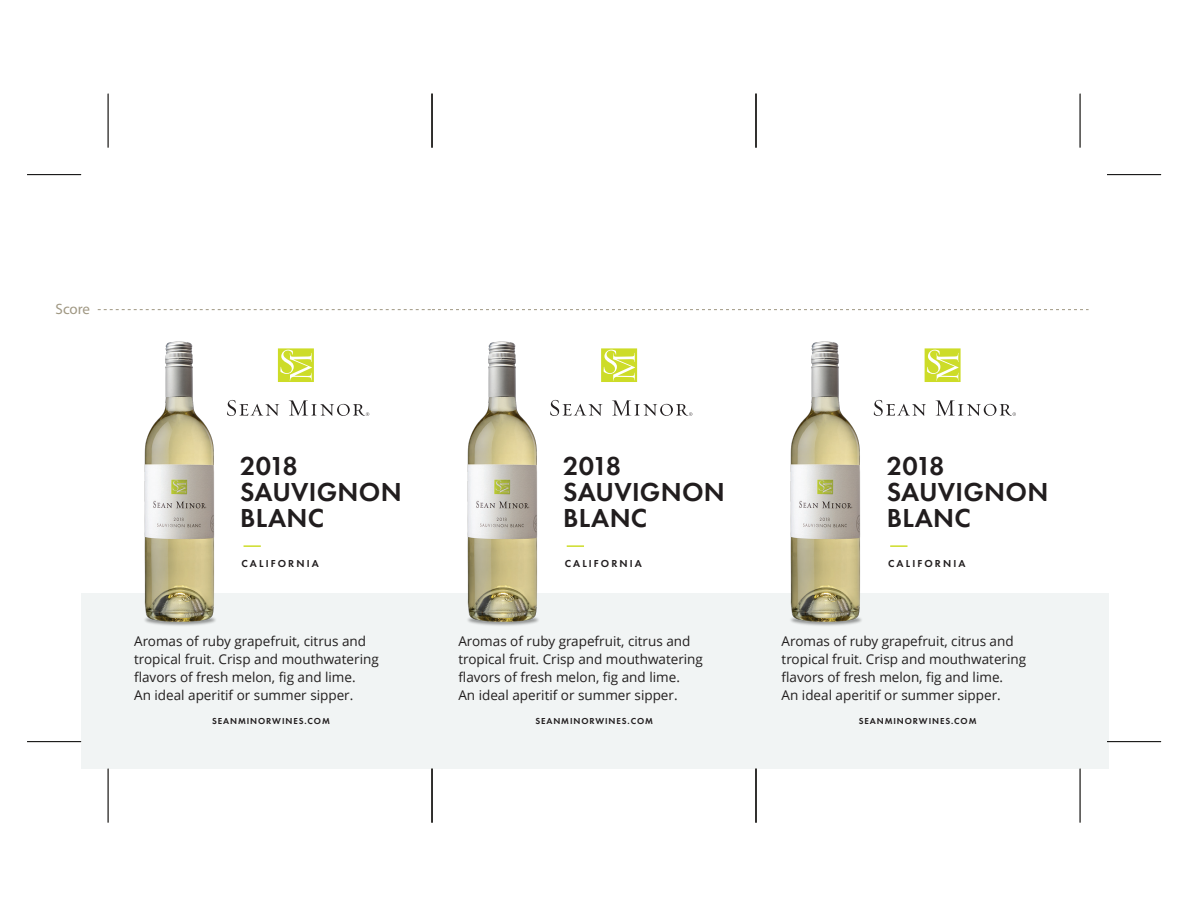
<style>
.page{position:relative;width:1188px;height:918px;background:#fff}
.page>*{position:absolute;margin:0;border:0;box-sizing:border-box;transform-origin:0 0}
.t1{font:600 27px/26.2px "Futura PT";letter-spacing:.01em;color:#211d1e}
.t2{font:15px "Myriad Pro";letter-spacing:-.005em;color:#a09883}
.t3{font:13.5px/18px "Open Sans";color:#211e1e}
.t4{font:600 10.5px "Futura PT";letter-spacing:.2em;color:#211d1e}
.t5{font:600 9px "Futura PT";letter-spacing:.1em;color:#211d1e}
</style>
<div class="page">
<div style="left:81px;top:594px;width:1028px;height:175px;background:#f1f4f4"></div>
<svg style="left:244px;top:545px;width:17px;height:2px"></svg>
<img style="left:112px;top:341px;width:131px;height:285px">
<svg style="left:567px;top:545px;width:17px;height:2px"></svg>
<img style="left:435px;top:341px;width:131px;height:285px">
<svg style="left:890px;top:545px;width:17px;height:2px"></svg>
<img style="left:759px;top:341px;width:131px;height:285px">
<svg style="left:278px;top:348px;width:36px;height:34px"></svg>
<svg style="left:227px;top:400px;width:52px;height:16px"></svg>
<svg style="left:289px;top:400px;width:80px;height:16px"></svg>
<svg style="left:601px;top:348px;width:36px;height:34px"></svg>
<svg style="left:550px;top:400px;width:52px;height:16px"></svg>
<svg style="left:612px;top:400px;width:80px;height:16px"></svg>
<svg style="left:925px;top:348px;width:36px;height:34px"></svg>
<svg style="left:874px;top:400px;width:52px;height:16px"></svg>
<svg style="left:935px;top:400px;width:81px;height:16px"></svg>
<hr style="left:108px;top:94px;width:1px;height:54px;background:#000">
<hr style="left:27px;top:174px;width:54px;height:1px;background:#000">
<hr style="left:27px;top:741px;width:54px;height:1px;background:#000">
<hr style="left:108px;top:769px;width:1px;height:54px;background:#000">
<hr style="left:432px;top:94px;width:1px;height:54px;background:#000">
<hr style="left:432px;top:769px;width:1px;height:54px;background:#000">
<hr style="left:756px;top:94px;width:1px;height:54px;background:#000">
<hr style="left:756px;top:769px;width:1px;height:54px;background:#000">
<hr style="left:1080px;top:94px;width:1px;height:54px;background:#000">
<hr style="left:1107px;top:174px;width:54px;height:1px;background:#000">
<hr style="left:1107px;top:741px;width:54px;height:1px;background:#000">
<hr style="left:1080px;top:769px;width:1px;height:54px;background:#000">
<svg style="left:98px;top:309px;width:991px;height:1px"></svg>
<p class="t2" style="left:56px;top:300px;width:36px">Score</p>
<h1 class="t1" style="left:240px;top:452px;width:163px">2018<br>SAUVIGNON<br>BLANC</h1>
<p class="t4" style="left:242px;top:557px;width:79px">CALIFORNIA</p>
<h1 class="t1" style="left:563px;top:452px;width:163px">2018<br>SAUVIGNON<br>BLANC</h1>
<p class="t4" style="left:565px;top:557px;width:79px">CALIFORNIA</p>
<h1 class="t1" style="left:887px;top:452px;width:163px">2018<br>SAUVIGNON<br>BLANC</h1>
<p class="t4" style="left:888px;top:557px;width:79px">CALIFORNIA</p>
<p class="t3" style="left:458px;top:632px;width:246px">Aromas of ruby grapefruit, citrus and tropical fruit. Crisp and mouthwatering flavors of fresh melon, fig and lime.<br>An ideal aperitif or summer sipper.</p>
<p class="t3" style="left:134px;top:632px;width:246px">Aromas of ruby grapefruit, citrus and tropical fruit. Crisp and mouthwatering flavors of fresh melon, fig and lime.<br>An ideal aperitif or summer sipper.</p>
<p class="t3" style="left:782px;top:632px;width:246px">Aromas of ruby grapefruit, citrus and tropical fruit. Crisp and mouthwatering flavors of fresh melon, fig and lime.<br>An ideal aperitif or summer sipper.</p>
<p class="t5" style="left:212px;top:716px;width:119px">SEANMINORWINES.COM</p>
<p class="t5" style="left:535px;top:716px;width:119px">SEANMINORWINES.COM</p>
<p class="t5" style="left:859px;top:716px;width:119px">SEANMINORWINES.COM</p>
</div>
